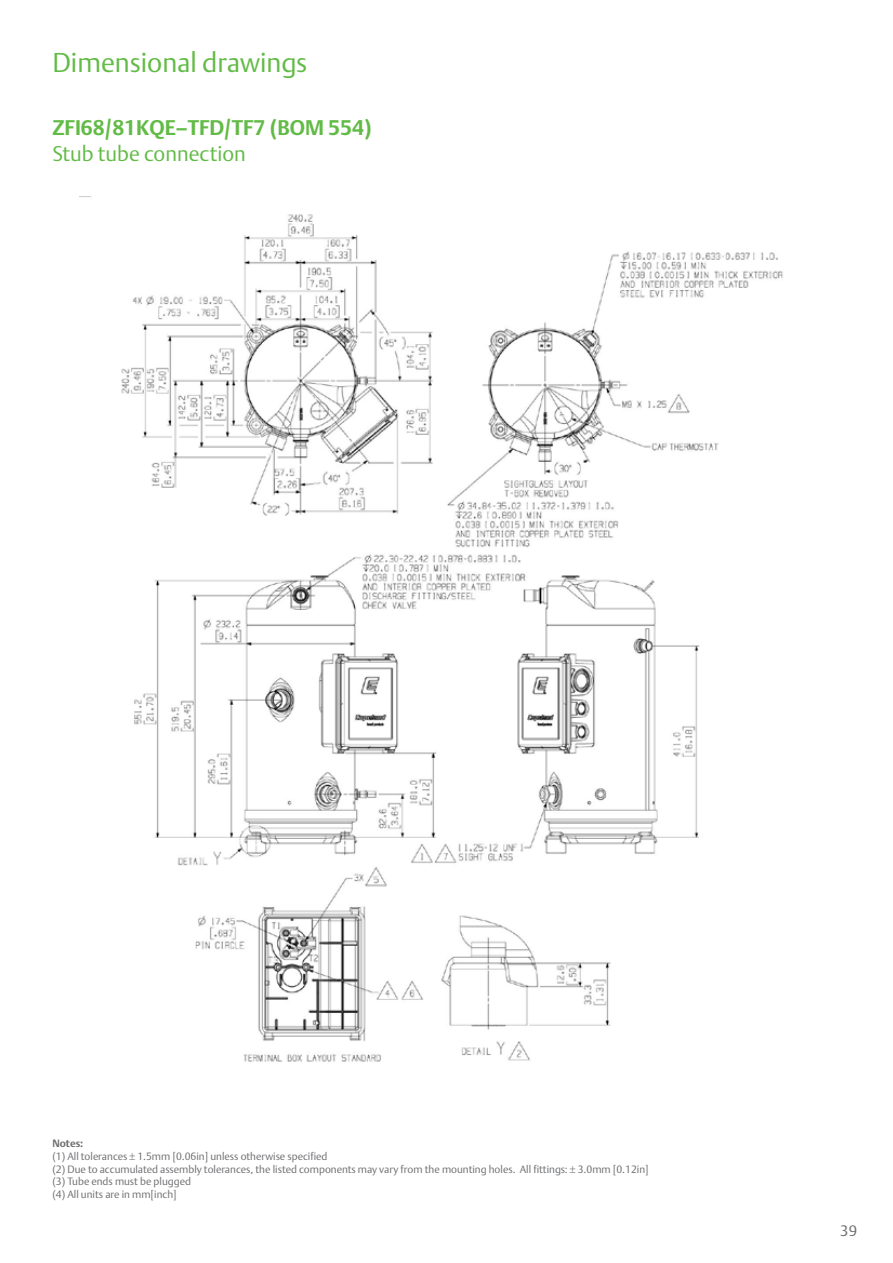
<style>
.page{position:relative;width:893px;height:1263px;background:#fff}
.page>*{position:absolute;margin:0;border:0;box-sizing:border-box;transform-origin:0 0}
.t1{font:300 27px "DTL Argo T";color:#62bb46}
.t2{font:700 21px "DTL Argo T";color:#62bb46}
.t3{font:300 21px "DTL Argo T";color:#62bb46}
.t4{font:300 15px "DTL Argo T";color:#6d6e71}
.t5{font:300 10.5px/12.6px "DTL Argo T";color:#6d6e71}
.t6{font:700 10.5px "DTL Argo T";color:#6d6e71}
</style>
<div class="page">
<img style="left:121px;top:214px;width:662px;height:848px">
<h1 class="t1" style="left:52px;top:47px;width:256px">Dimensional drawings</h1>
<h2 class="t2" style="left:52px;top:115px;width:321px">ZFI68/81KQE–TFD/TF7 (BOM 554)</h2>
<h2 class="t3" style="left:52px;top:141px;width:195px">Stub tube connection</h2>
<p class="t6" style="left:52px;top:1137px;width:33px">Notes:</p>
<p class="t5" style="left:52px;top:1150px;width:598px">(1) All tolerances ± 1.5mm [0.06in] unless otherwise specified<br>(2) Due to accumulated assembly tolerances, the listed components may vary from the mounting holes. All fittings: ± 3.0mm [0.12in] (3) Tube ends must be plugged<br>(4) All units are in mm[inch]</p>
<h3 class="t4" style="left:840px;top:1222px;width:18px">39</h3>
</div>
